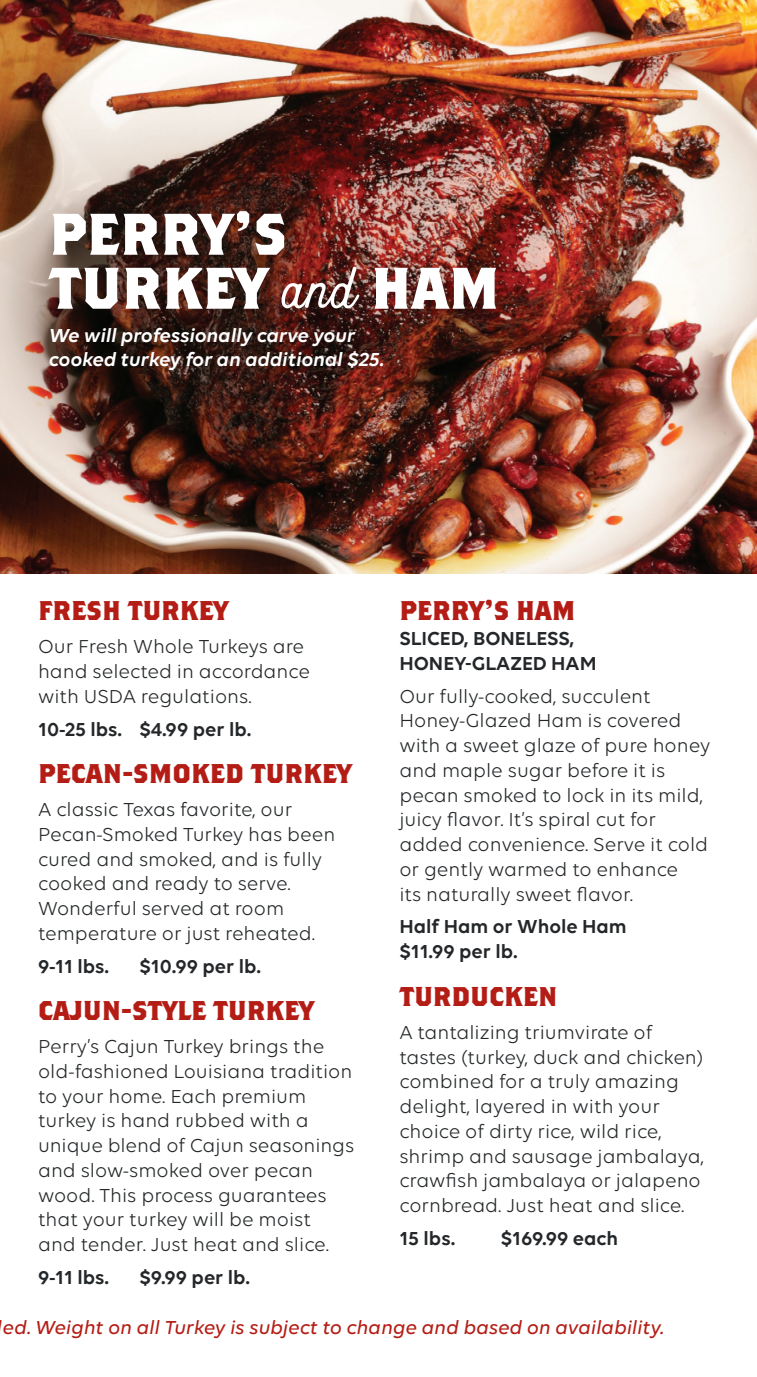
<style>
.page{position:relative;width:757px;height:1377px;background:#fff}
.page>*{position:absolute;margin:0;border:0;box-sizing:border-box;transform-origin:0 0}
.t1{font:700 58.5px/54px "Brothers";color:#fff}
.t2{font:700 27px "Brothers";color:#b41d15}
.t3{font:20.25px/24.8px "Volte";color:#242729}
.Item{font:600 20.25px/24.8px "Volte";color:#242729}
.Item-2{font:italic 500 20.25px "Volte";color:#b41d15}
.Item-3{font:italic 600 20.25px/24.8px "Volte";color:#fff}
.s1{font-family:"Heritage";font-weight:400;font-size:72px}
</style>
<div class="page">
<img style="left:0;top:0;width:756px;height:573px">
<p class="t1" style="left:49px;top:205px;width:452px">PERRY’S<br>TURKEY <span class="s1">and</span> HAM</p>
<p class="Item-3" style="left:49px;top:322px;width:336px">We will professionally carve your cooked turkey for an additional $25.</p>
<p class="t2" style="left:399px;top:594px;width:178px">PERRY’S HAM</p>
<p class="Item" style="left:399px;top:626px;width:198px">SLICED, BONELESS,<br>HONEY-GLAZED HAM</p>
<p class="t3" style="left:399px;top:683px;width:312px">Our fully-cooked, succulent<br>Honey-Glazed Ham is covered with a sweet glaze of pure honey and maple sugar before it is pecan smoked to lock in its mild, juicy flavor. It’s spiral cut for added convenience. Serve it cold or gently warmed to enhance<br>its naturally sweet flavor.</p>
<p class="Item" style="left:399px;top:914px;width:229px">Half Ham or Whole Ham $11.99 per lb.</p>
<p class="t2" style="left:399px;top:980px;width:160px">TURDUCKEN</p>
<p class="t3" style="left:399px;top:1019px;width:306px">A tantalizing triumvirate of tastes (turkey, duck and chicken) combined for a truly amazing delight, layered in with your choice of dirty rice, wild rice, shrimp and sausage jambalaya, crawfish jambalaya or jalapeno cornbread. Just heat and slice.</p>
<p class="Item" style="left:399px;top:1225px;width:57px">15 lbs.</p>
<p class="Item" style="left:500px;top:1225px;width:119px">$169.99 each</p>
<p class="t2" style="left:38px;top:594px;width:191px">FRESH TURKEY</p>
<p class="t3" style="left:38px;top:634px;width:273px">Our Fresh Whole Turkeys are hand selected in accordance with USDA regulations.</p>
<p class="Item" style="left:38px;top:716px;width:215px">10-25 lbs. $4.99 per lb.</p>
<p class="t2" style="left:38px;top:757px;width:314px">PECAN-SMOKED TURKEY</p>
<p class="t3" style="left:38px;top:797px;width:298px">A classic Texas favorite, our<br>Pecan-Smoked Turkey has been cured and smoked, and is fully cooked and ready to serve.<br>Wonderful served at room temperature or just reheated.</p>
<p class="Item" style="left:38px;top:953px;width:72px">9-11 lbs.</p>
<p class="Item" style="left:139px;top:953px;width:123px">$10.99 per lb.</p>
<p class="t2" style="left:38px;top:994px;width:277px">CAJUN-STYLE TURKEY</p>
<p class="t3" style="left:38px;top:1034px;width:317px">Perry’s Cajun Turkey brings the old-fashioned Louisiana tradition to your home. Each premium turkey is hand rubbed with a unique blend of Cajun seasonings and slow-smoked over pecan wood. This process guarantees that your turkey will be moist<br>and tender. Just heat and slice.</p>
<p class="Item" style="left:38px;top:1265px;width:72px">9-11 lbs.</p>
<p class="Item" style="left:139px;top:1265px;width:112px">$9.99 per lb.</p>
<p class="Item-2" style="left:3px;top:1315px;width:662px">ed. Weight on all Turkey is subject to change and based on availability.</p>
</div>
